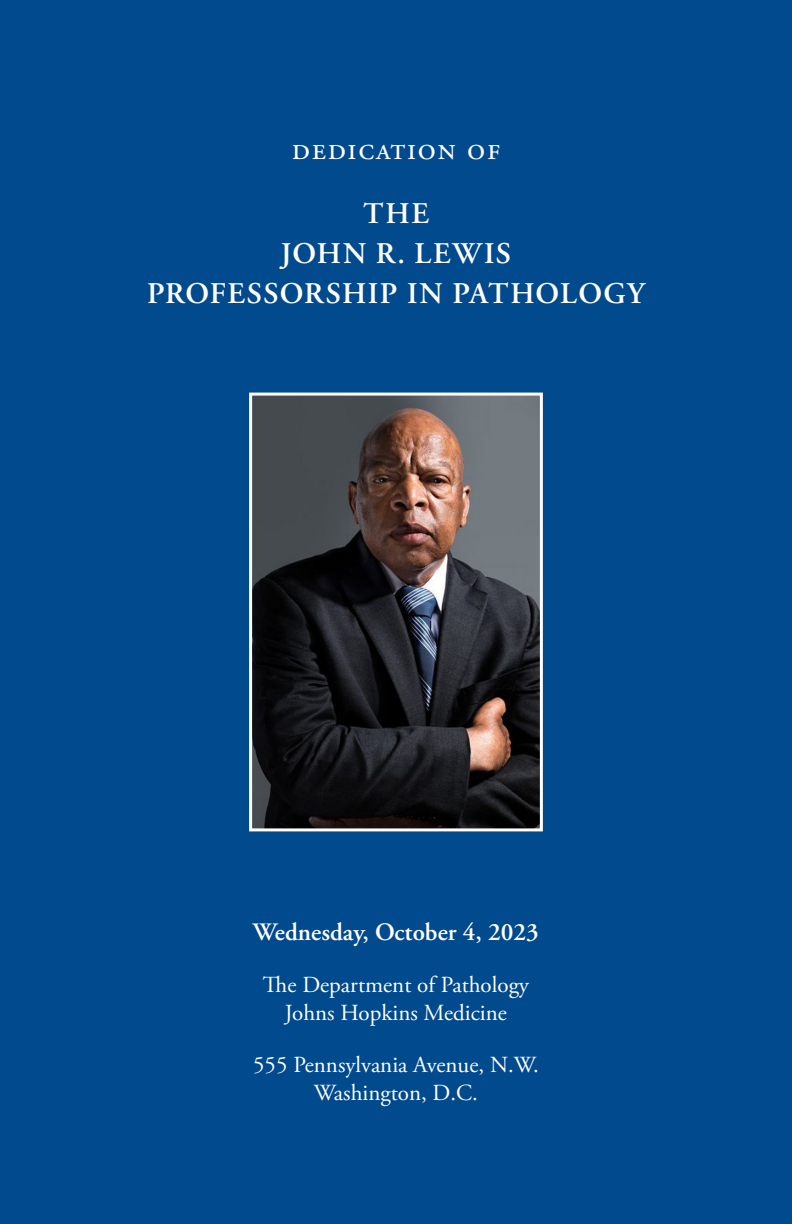
<style>
.page{position:relative;width:792px;height:1224px;background:#004a8d}
.page>*{position:absolute;margin:0;border:0;box-sizing:border-box;transform-origin:0 0}
.t1{font:32px "Adobe Garamond Pro";letter-spacing:.05em;color:#fff}
.t2{font:600 30px/40px "Adobe Garamond Pro";letter-spacing:.045em;color:#fff;text-align:center}
.t3{font:600 25px "Adobe Garamond Pro";color:#fff}
.t4{font:23px/28px "Adobe Garamond Pro";color:#fff;text-align:center}
</style>
<div class="page">
<img style="left:253px;top:397px;width:286px;height:430px">
<div style="left:249px;top:393px;width:294px;height:438px;border:3px solid #fff"></div>
<p class="t1" style="left:292px;top:130px;width:210px">dedication of</p>
<p class="t2" style="left:147px;top:194px;width:499px">THE<br>JOHN R. LEWIS<br>PROFESSORSHIP IN PATHOLOGY</p>
<p class="t3" style="left:253px;top:918px;width:288px">Wednesday, October 4, 2023</p>
<p class="t4" style="left:263px;top:972px;width:268px">The Department of Pathology<br>Johns Hopkins Medicine</p>
<p class="t4" style="left:253px;top:1052px;width:287px">555 Pennsylvania Avenue, N.W.<br>Washington, D.C.</p>
</div>
